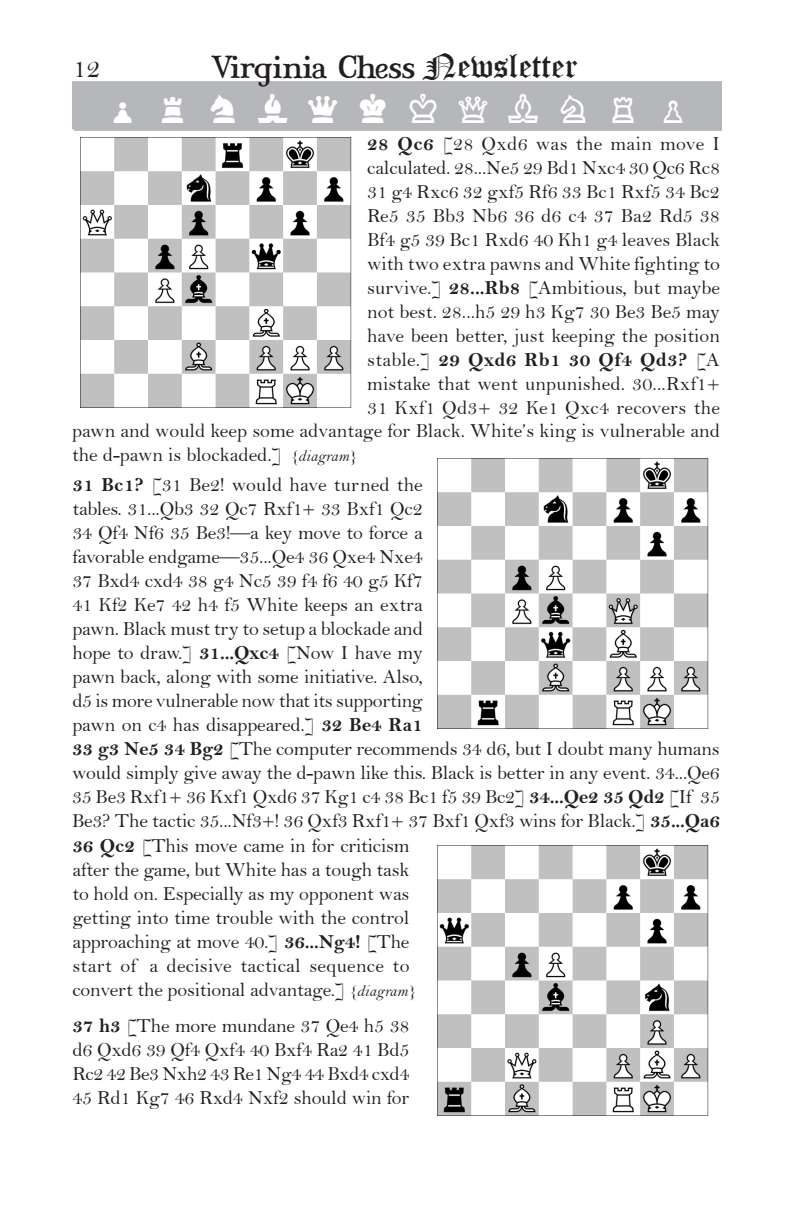
<style>
.page{position:relative;width:792px;height:1224px;background:#fff}
.page>*{position:absolute;margin:0;border:0;box-sizing:border-box;transform-origin:0 0}
.t1{font:36px "Chess Piece";letter-spacing:.39em;color:#fff}
.t2{font:28px "Mary Jane Antique";letter-spacing:-.03em;color:#231f20}
.t3{font:28px "Bell";color:#231f20}
.t4{font:20px/24px "Bell";letter-spacing:-.01em;color:#231f20;text-align:justify}
.t5{font:20px "Bell";letter-spacing:.01em;color:#231f20}
.t6{font:20px "Bell MT Bold";letter-spacing:.015em;color:#231f20}
.t7{font:16px "Bell MT Italic";color:#231f20}
.s1{font-family:"Old English Text";font-size:34px}
.s2{font-family:"Bell MT Bold"}
.s3{font-family:"Bell"}
</style>
<div class="page">
<div style="left:72px;top:81px;width:650px;height:48px;background:#b6b7bb"></div>
<div style="left:74px;top:89px;width:648px;height:42px;border:2px solid #b6b7bb"></div>
<img style="left:80px;top:137px;width:272px;height:271px">
<img style="left:437px;top:458px;width:272px;height:271px">
<img style="left:437px;top:845px;width:272px;height:271px">
<h2 class="t3" style="left:72px;top:51px;width:29px">12</h2>
<h2 class="t2" style="left:212px;top:43px;width:367px">Virginia Chess <span class="s1">Newsletter</span></h2>
<h1 class="t1" style="left:105px;top:89px;width:588px">otjnwlkqbhrp</h1>
<p class="t4" style="left:367px;top:132px;width:354px"><span class="s2">28 Qc6</span> [28 Qxd6 was the main move I calculated. 28...Ne5 29 Bd1 Nxc4 30 Qc6 Rc8<br>31 g4 Rxc6 32 gxf5 Rf6 33 Bc1 Rxf5 34 Bc2<br>Re5 35 Bb3 Nb6 36 d6 c4 37 Ba2 Rd5 38<br>Bf4 g5 39 Bc1 Rxd6 40 Kh1 g4 leaves Black with two extra pawns and White fighting to survive.] <span class="s2">28...Rb8</span> [Ambitious, but maybe not best. 28...h5 29 h3 Kg7 30 Be3 Be5 may have been better, just keeping the position</p>
<p class="t6" style="left:367px;top:348px;width:354px"><span class="s3">stable.]</span> 29 Qxd6 Rb1 30 Qf4 Qd3? <span class="s3">[A</span></p>
<p class="t5" style="left:367px;top:372px;width:354px">mistake that went unpunished. 30...Rxf1+</p>
<p class="t5" style="left:367px;top:396px;width:354px">31 Kxf1 Qd3+ 32 Ke1 Qxc4 recovers the</p>
<p class="t4" style="left:72px;top:419px;width:649px">pawn and would keep some advantage for Black. White’s king is vulnerable and</p>
<p class="t4" style="left:72px;top:443px;width:212px">the d-pawn is blockaded.]</p>
<p class="t4" style="left:72px;top:473px;width:352px"><span class="s2">31 Bc1?</span> [31 Be2! would have turned the tables. 31...Qb3 32 Qc7 Rxf1+ 33 Bxf1 Qc2<br>34 Qf4 Nf6 35 Be3!—a key move to force a favorable endgame—35...Qe4 36 Qxe4 Nxe4<br>37 Bxd4 cxd4 38 g4 Nc5 39 f4 f6 40 g5 Kf7<br>41 Kf2 Ke7 42 h4 f5 White keeps an extra pawn. Black must try to setup a blockade and hope to draw.] <span class="s2">31...Qxc4</span> [Now I have my pawn back, along with some initiative. Also, d5 is more vulnerable now that its supporting pawn on c4 has disappeared.] <span class="s2">32 Be4 Ra1</span></p>
<p class="t7" style="left:291px;top:446px;width:68px">{diagram}</p>
<p class="t4" style="left:72px;top:736px;width:650px;text-align:left"><span class="s2">33 g3 Ne5 34 Bg2</span> [The computer recommends 34 d6, but I doubt many humans would simply give away the d-pawn like this. Black is better in any event. 34...Qe6<br>35 Be3 Rxf1+ 36 Kxf1 Qxd6 37 Kg1 c4 38 Bc1 f5 39 Bc2] <span class="s2">34...Qe2 35 Qd2</span> [If 35<br>Be3? The tactic 35...Nf3+! 36 Qxf3 Rxf1+ 37 Bxf1 Qxf3 wins for Black.] <span class="s2">35...Qa6<br>36 Qc2</span> [This move came in for criticism<br>after the game, but White has a tough task<br>to hold on. Especially as my opponent was<br>getting into time trouble with the control<br>approaching at move 40.] <span class="s2">36...Ng4!</span> [The<br>start of a decisive tactical sequence to<br>convert the positional advantage.]</p>
<p class="t4" style="left:72px;top:1014px;width:339px"><span class="s2">37 h3</span> [The more mundane 37 Qe4 h5 38 d6 Qxd6 39 Qf4 Qxf4 40 Bxf4 Ra2 41 Bd5<br>Rc2 42 Be3 Nxh2 43 Re1 Ng4 44 Bxd4 cxd4<br>45 Rd1 Kg7 46 Rxd4 Nxf2 should win for</p>
<p class="t7" style="left:349px;top:981px;width:68px">{diagram}</p>
</div>
